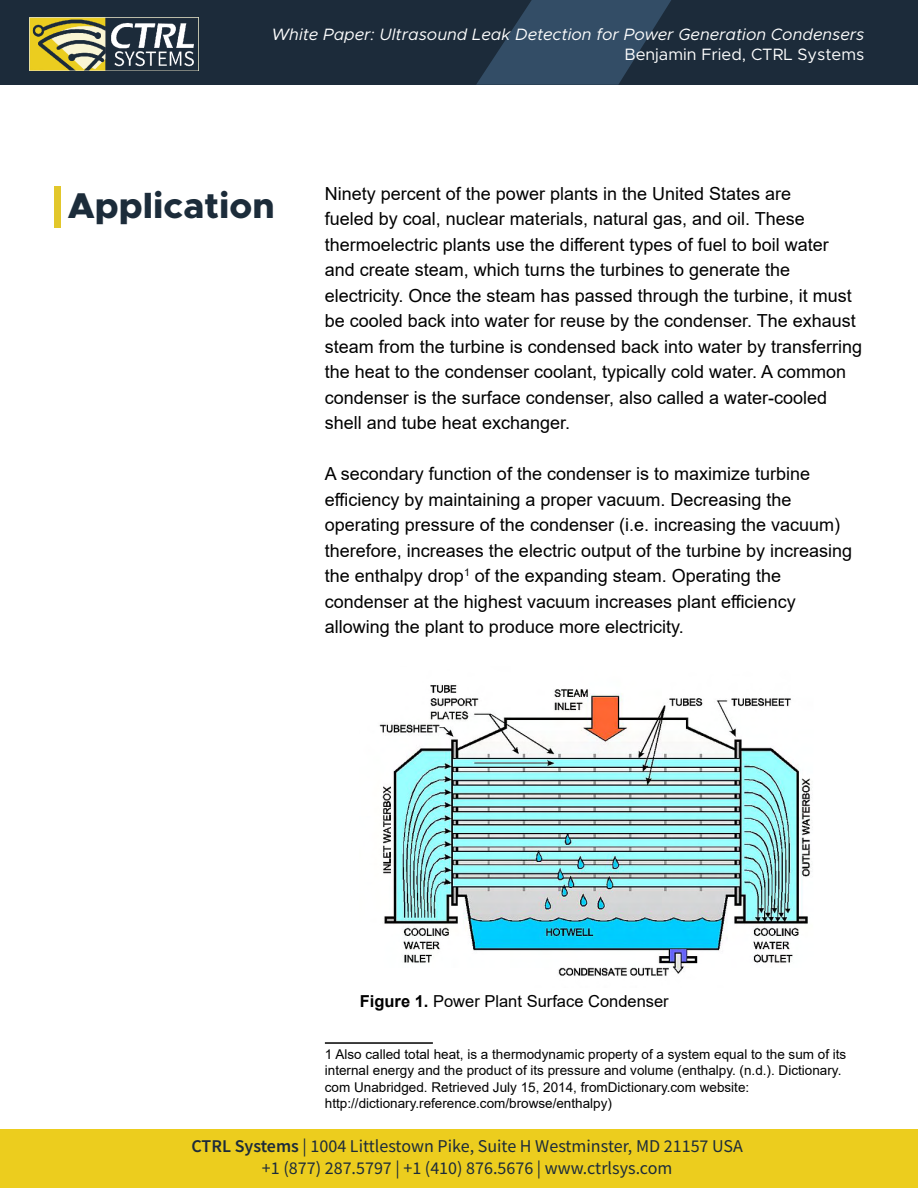
<style>
.page{position:relative;width:918px;height:1188px;background:#fff}
.page>*{position:absolute;margin:0;border:0;box-sizing:border-box;transform-origin:0 0}
.t1{font:800 36px "Metropolis";color:#1c2c3a}
.t2{font:18px/25.5px "Arial";color:#000}
.t3{font:18px/21.6px "Source Sans Pro";color:#1c2b3a;text-align:center}
.t4{font:italic 16.5px "Metropolis";color:#fff}
.t5{font:16.5px "Arial";color:#000}
.t6{font:16.5px "Metropolis";color:#fff}
.t7{font:13.5px/16.2px "Arial";color:#000}
.s1{font-weight:700}
.s2{font-weight:600}
</style>
<div class="page">
<div style="left:0;top:0;width:918px;height:85px;background:#1c2b3a"></div>
<svg style="left:476px;top:0;width:195px;height:85px"></svg>
<img style="left:29px;top:18px;width:170px;height:52px">
<div style="left:0;top:1129px;width:918px;height:59px;background:#eccd1e"></div>
<hr style="left:325px;top:1042px;width:108px;height:2px;background:#000">
<img style="left:379px;top:685px;width:432px;height:291px">
<div style="left:54px;top:187px;width:7px;height:41px;background:#e2c72b"></div>
<p class="t4" style="left:271px;top:24px;width:594px">White Paper: Ultrasound Leak Detection for Power Generation Condensers</p>
<p class="t6" style="left:624px;top:44px;width:241px">Benjamin Fried, CTRL Systems</p>
<p class="t1" style="left:68px;top:183px;width:208px">Application</p>
<p class="t2" style="left:325px;top:181px;width:505px">Ninety percent of the power plants in the United States are fueled by coal, nuclear materials, natural gas, and oil. These thermoelectric plants use the different types of fuel to boil water</p>
<p class="t2" style="left:325px;top:257px;width:539px">and create steam, which turns the turbines to generate the electricity. Once the steam has passed through the turbine, it must be cooled back into water for reuse by the condenser. The exhaust steam from the turbine is condensed back into water by transferring the heat to the condenser coolant, typically cold water. A common condenser is the surface condenser, also called a water-cooled shell and tube heat exchanger.</p>
<p class="t2" style="left:325px;top:461px;width:529px">A secondary function of the condenser is to maximize turbine efficiency by maintaining a proper vacuum. Decreasing the operating pressure of the condenser (i.e. increasing the vacuum) therefore, increases the electric output of the turbine by increasing the enthalpy drop<sup>1</sup> of the expanding steam. Operating the</p>
<p class="t2" style="left:325px;top:589px;width:472px">condenser at the highest vacuum increases plant efficiency allowing the plant to produce more electricity.</p>
<p class="t5" style="left:360px;top:990px;width:311px"><span class="s1">Figure 1.</span> Power Plant Surface Condenser</p>
<p class="t7" style="left:325px;top:1046px;width:523px">1 Also called total heat, is a thermodynamic property of a system equal to the sum of its internal energy and the product of its pressure and volume (enthalpy. (n.d.). Dictionary. com Unabridged. Retrieved July 15, 2014, fromDictionary.com website:</p>
<p class="t7" style="left:325px;top:1095px;width:289px">http://dictionary.reference.com/browse/enthalpy)</p>
<p class="t3" style="left:191px;top:1135px;width:553px"><span class="s2">CTRL Systems</span> | 1004 Littlestown Pike, Suite H Westminster, MD 21157 USA +1 (877) 287.5797 | +1 (410) 876.5676 | www.ctrlsys.com</p>
</div>
